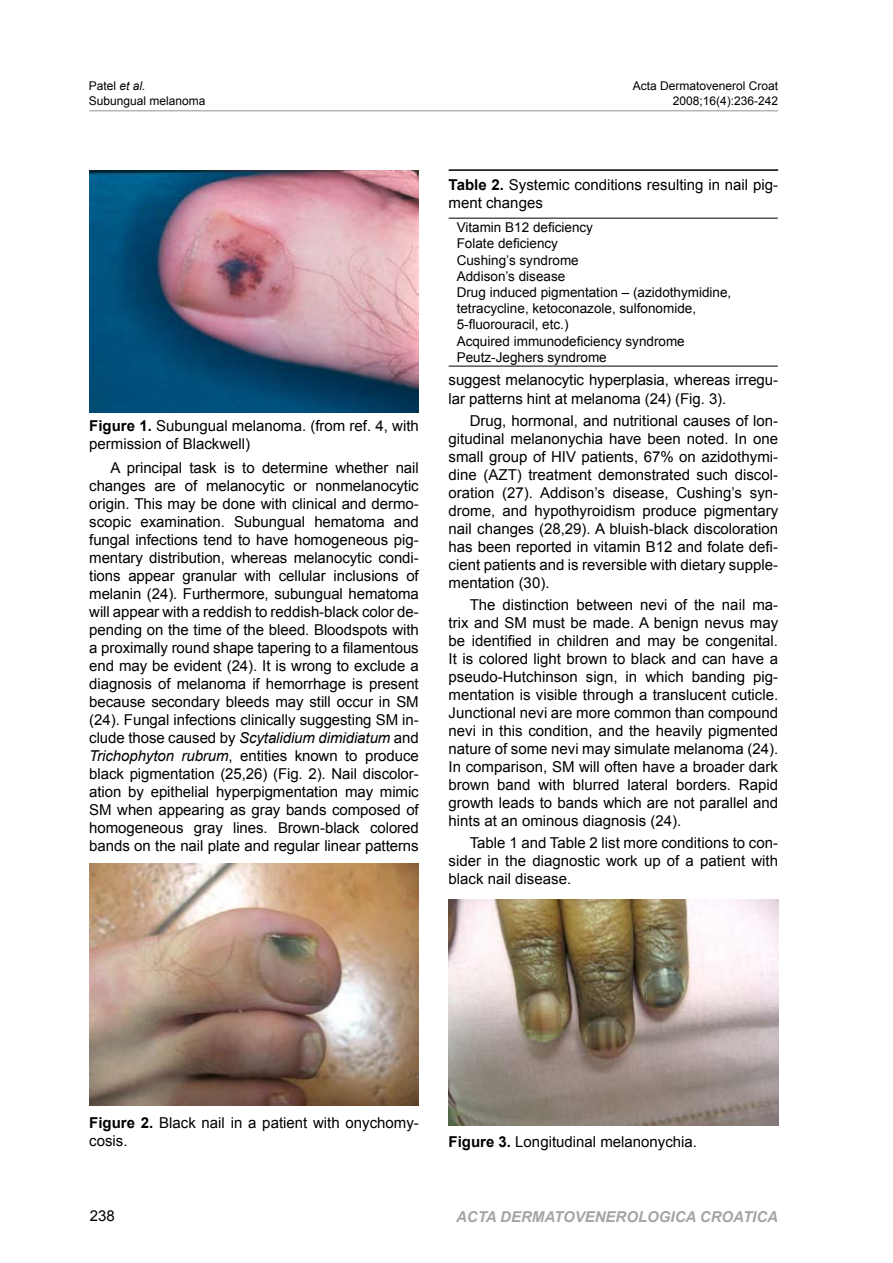
<style>
.page{position:relative;width:893px;height:1263px;background:#fff}
.page>*{position:absolute;margin:0;border:0;box-sizing:border-box;transform-origin:0 0}
.t1{font:15px/18px "Arial";color:#000;text-align:justify}
.t2{font:italic 700 15px "Arial";color:#a2a4a6}
.t3{font:13.5px/16.2px "Arial";color:#000}
.t4{font:12px "Arial";color:#000}
.s1{font-style:italic}
.s2{font-weight:700}
</style>
<div class="page">
<img style="left:89px;top:170px;width:329px;height:242px">
<img style="left:89px;top:863px;width:330px;height:242px">
<img style="left:449px;top:899px;width:330px;height:227px">
<hr style="left:449px;top:218px;width:329px;height:1px;background:#000">
<hr style="left:449px;top:366px;width:329px;height:1px;background:#000">
<hr style="left:449px;top:169px;width:329px;height:2px;background:#000">
<hr style="left:89px;top:110px;width:689px;height:1px;background:#b4b6b7">
<p class="t4" style="left:89px;top:78px;width:58px">Patel <span class="s1">et al.</span></p>
<p class="t4" style="left:633px;top:78px;width:147px">Acta Dermatovenerol Croat</p>
<p class="t4" style="left:89px;top:93px;width:118px">Subungual melanoma</p>
<p class="t4" style="left:673px;top:93px;width:107px">2008;16(4):236-242</p>
<p class="t1" style="left:89px;top:417px;width:331px"><span class="s2">Figure 1.</span> Subungual melanoma. (from ref. 4, with permission of Blackwell)</p>
<p class="t1" style="left:89px;top:459px;width:331px;text-indent:21px">A principal task is to determine whether nail changes are of melanocytic or nonmelanocytic origin. This may be done with clinical and dermo&shy;scopic examination. Subungual hematoma and fungal infections tend to have homogeneous pig&shy;mentary distribution, whereas melanocytic condi&shy;tions appear granular with cellular inclusions of melanin (24). Furthermore, subungual hematoma will appear with a reddish to reddish-black color de&shy;pending on the time of the bleed. Bloodspots with a proximally round shape tapering to a filamentous end may be evident (24). It is wrong to exclude a diagnosis of melanoma if hemorrhage is present because secondary bleeds may still occur in SM (24). Fungal infections clinically suggesting SM in&shy;clude those caused by <span class="s1">Scytalidium dimidiatum</span> and <span class="s1">Trichophyton rubrum</span>, entities known to produce black pigmentation (25,26) (Fig. 2). Nail discolor&shy;ation by epithelial hyperpigmentation may mimic SM when appearing as gray bands composed of homogeneous gray lines. Brown-black colored bands on the nail plate and regular linear patterns</p>
<p class="t1" style="left:449px;top:175px;width:331px"><span class="s2">Table 2.</span> Systemic conditions resulting in nail pig&shy;ment changes</p>
<p class="t3" style="left:457px;top:220px;width:276px">Vitamin B12 deficiency<br>Folate deficiency<br>Cushing’s syndrome<br>Addison’s disease<br>Drug induced pigmentation – (azidothymidine, tetracycline, ketoconazole, sulfonomide,<br>5-fluorouracil, etc.)<br>Acquired immunodeficiency syndrome<br>Peutz-Jeghers syndrome</p>
<p class="t1" style="left:449px;top:371px;width:331px">suggest melanocytic hyperplasia, whereas irregu&shy;lar patterns hint at melanoma (24) (Fig. 3).</p>
<p class="t1" style="left:449px;top:412px;width:331px;text-indent:21px">Drug, hormonal, and nutritional causes of lon&shy;gitudinal melanonychia have been noted. In one small group of HIV patients, 67% on azidothymi&shy;dine (AZT) treatment demonstrated such discol&shy;oration (27). Addison’s disease, Cushing’s syn&shy;drome, and hypothyroidism produce pigmentary nail changes (28,29). A bluish-black discoloration has been reported in vitamin B12 and folate defi&shy;cient patients and is reversible with dietary supple&shy;mentation (30).</p>
<p class="t1" style="left:449px;top:596px;width:331px;text-indent:21px">The distinction between nevi of the nail ma&shy;trix and SM must be made. A benign nevus may be identified in children and may be congenital.<br>It is colored light brown to black and can have a pseudo-Hutchinson sign, in which banding pig&shy;mentation is visible through a translucent cuticle.<br>Junctional nevi are more common than compound nevi in this condition, and the heavily pigmented nature of some nevi may simulate melanoma (24).<br>In comparison, SM will often have a broader dark brown band with blurred lateral borders. Rapid growth leads to bands which are not parallel and hints at an ominous diagnosis (24).</p>
<p class="t1" style="left:449px;top:834px;width:331px;text-indent:21px">Table 1 and Table 2 list more conditions to con&shy;sider in the diagnostic work up of a patient with black nail disease.</p>
<p class="t1" style="left:89px;top:1114px;width:331px"><span class="s2">Figure 2.</span> Black nail in a patient with onychomy&shy;cosis.</p>
<p class="t1" style="left:90px;top:1207px;width:27px">238</p>
<p class="t1" style="left:449px;top:1133px;width:250px"><span class="s2">Figure 3.</span> Longitudinal melanonychia.</p>
<p class="t2" style="left:456px;top:1207px;width:323px">ACTA DERMATOVENEROLOGICA CROATICA</p>
</div>
